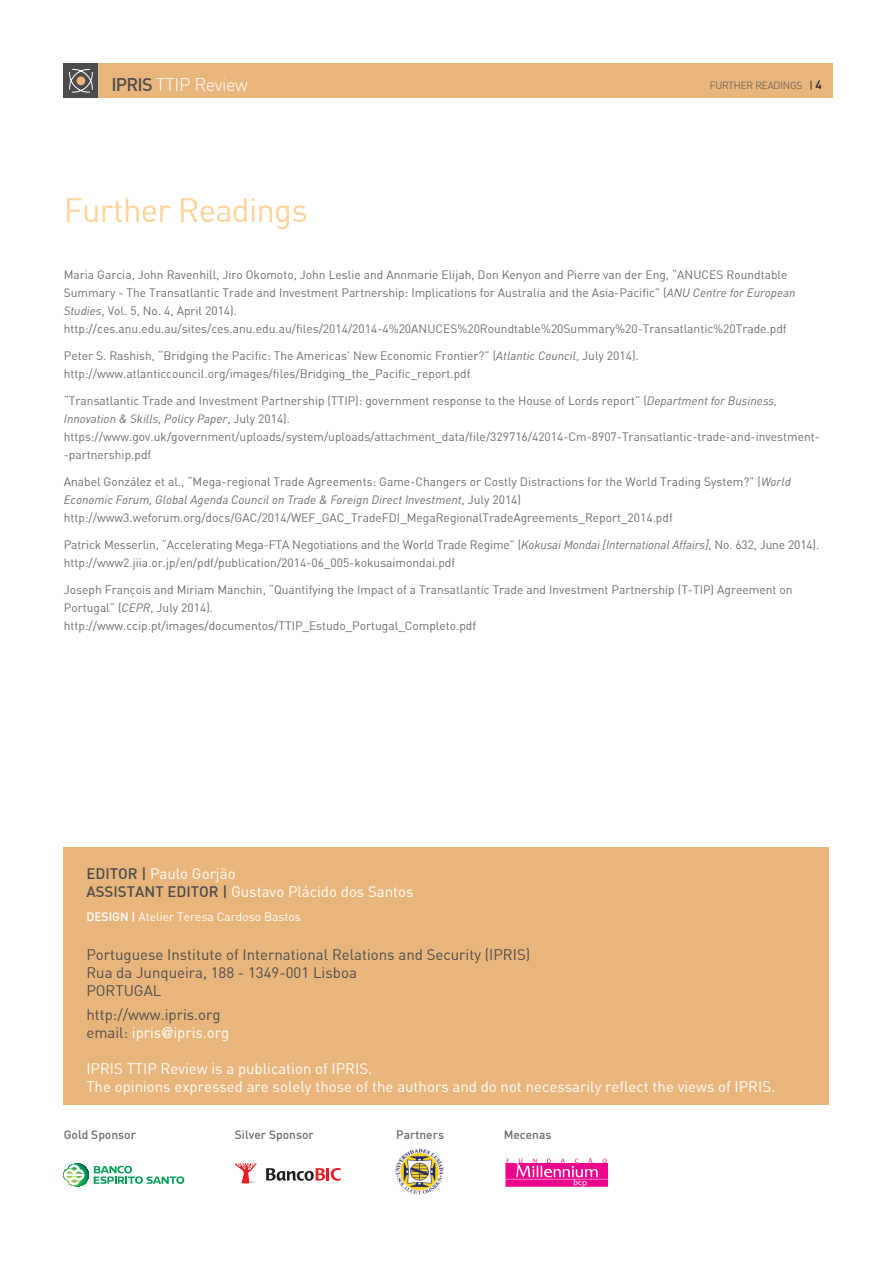
<style>
.page{position:relative;width:893px;height:1263px;background:#fff}
.page>*{position:absolute;margin:0;border:0;box-sizing:border-box;transform-origin:0 0}
.t1{font:33px "DIN Regular";letter-spacing:-.025em;color:#fdd399}
.t2{font:300 18px "DIN";letter-spacing:-.02em;color:#fff}
.t3{font:15px/18px "DIN Regular";color:#fff}
.t4{font:15px/18px "DIN Regular";color:#4c4c4c}
.t5{font:15px "DIN Medium";color:#4c4c4c}
.t6{font:12px/18px "DIN Regular";color:#6c6d70}
.t7{font:italic 12px "DIN";color:#6c6d70}
.t8{font:12px "DIN Medium";color:#6c6d70}
.t9{font:12px "DIN Regular";color:#fff}
.t10{font:10.5px "DIN Regular";color:#231f20}
.t11{font:300 10.2px "DIN";letter-spacing:-.02em;color:#4c4c4c}
.s1{font-family:"DIN Medium";font-weight:400;color:#4c4c4c}
.s2{font-family:"DIN Medium";font-size:12px}
.s3{font-family:"DIN";font-style:italic}
.s4{font-family:"DIN Regular";font-style:normal}
.s5{font-family:"DIN Medium";color:#4c4c4c}
.s6{font-family:"DIN Medium"}
.s7{color:#fff}
.s8{font-family:"Helvetica Neue";font-weight:500;color:#fff}
</style>
<div class="page">
<div style="left:97px;top:64px;width:735px;height:34px;background:#e8b67c"></div>
<div style="left:64px;top:64px;width:34px;height:34px;background:#4c4c4c"></div>
<svg style="left:69px;top:69px;width:24px;height:23px"></svg>
<div style="left:64px;top:847px;width:765px;height:258px;background:#e8b67c"></div>
<svg style="left:234px;top:1163px;width:23px;height:21px"></svg>
<svg style="left:266px;top:1168px;width:75px;height:13px"></svg>
<svg style="left:63px;top:1163px;width:121px;height:23px"></svg>
<img style="left:395px;top:1148px;width:49px;height:46px">
<svg style="left:505px;top:1157px;width:103px;height:30px"></svg>
<h2 class="t2" style="left:111px;top:74px;width:138px"><span class="s1">IPRIS</span> TTIP Review</h2>
<p class="t11" style="left:710px;top:79px;width:59px">FU RTHER READ</p>
<p class="t11" style="left:780px;top:79px;width:10px">INGS</p>
<p class="t10" style="left:810px;top:79px;width:14px">|<span class="s2">4</span></p>
<h1 class="t1" style="left:64px;top:189px;width:245px">Further Readings</h1>
<p class="t6" style="left:64px;top:265px;width:733px">Maria Garcia, John Ravenhill, Jiro Okomoto, John Leslie and Annmarie Elijah, Don Kenyon and Pierre van der Eng, “ANUCES Roundtable Summary - The Transatlantic Trade and Investment Partnership: Implications for Australia and the Asia-Pacific” (<span class="s3">ANU Centre for European Studies</span>, Vol. 5, No. 4, April 2014). http://ces.anu.edu.au/sites/ces.anu.edu.au/files/2014/2014-4%20ANUCES%20Roundtable%20Summary%20-Transatlantic%20Trade.pdf</p>
<p class="t6" style="left:64px;top:346px;width:576px">Peter S. Rashish, “Bridging the Pacific: The Americas’ New Economic Frontier?” (<span class="s3">Atlantic Council</span>, July 2014). http://www.atlanticcouncil.org/images/files/Bridging_the_Pacific_report.pdf</p>
<p class="t6" style="left:64px;top:391px;width:715px">“Transatlantic Trade and Investment Partnership (TTIP): government response to the House of Lords report” (<span class="s3">Department for Business,</span></p>
<p class="t7" style="left:64px;top:411px;width:228px">Innovation &amp; Skills, Policy Paper<span class="s4">, July 2014).</span></p>
<p class="t6" style="left:64px;top:427px;width:758px">https://www.gov.uk/government/uploads/system/uploads/attachment_data/file/329716/42014-Cm-8907-Transatlantic-trade-and-investment--partnership.pdf</p>
<p class="t6" style="left:64px;top:472px;width:729px">Anabel González et al., “Mega-regional Trade Agreements: Game-Changers or Costly Distractions for the World Trading System?” (<span class="s3">World</span></p>
<p class="t7" style="left:64px;top:492px;width:459px">Economic Forum, Global Agenda Council on Trade &amp; Foreign Direct Investment<span class="s4">, July 2014)</span></p>
<p class="t6" style="left:64px;top:508px;width:610px">http://www3.weforum.org/docs/GAC/2014/WEF_GAC_TradeFDI_MegaRegionalTradeAgreements_Report_2014.pdf</p>
<p class="t6" style="left:64px;top:535px;width:757px">Patrick Messerlin, “Accelerating Mega-FTA Negotiations and the World Trade Regime” (<span class="s3">Kokusai Mondai [International Affairs]</span>, No. 632, June 2014). http://www2.jiia.or.jp/en/pdf/publication/2014-06_005-kokusaimondai.pdf</p>
<p class="t6" style="left:64px;top:580px;width:730px">Joseph François and Miriam Manchin, “Quantifying the Impact of a Transatlantic Trade and Investment Partnership (T-TIP) Agreement on<br>Portugal” (<span class="s3">CEPR</span>, July 2014).<br>http://www.ccip.pt/images/documentos/TTIP_Estudo_Portugal_Completo.pdf</p>
<p class="t3" style="left:86px;top:865px;width:151px"><span class="s5">Editor |</span> Paulo Gorjão</p>
<p class="t5" style="left:86px;top:882px;width:18px">assis</p>
<p class="t3" style="left:127px;top:883px;width:288px"><span class="s5">tant editor |</span> Gustavo Plácido dos Santos</p>
<p class="t9" style="left:86px;top:909px;width:216px"><span class="s6">D ESIGN |</span> Atelier Teresa Cardoso Bastos</p>
<p class="t4" style="left:86px;top:946px;width:445px">Portuguese Institute of International Relations and Security (IPRIS)<br>Rua da Junqueira, 188 - 1349-001 Lisboa<br>PORTUGAL</p>
<p class="t4" style="left:86px;top:1006px;width:144px">http://www.ipris.org email: <span class="s7">ipris</span><span class="s8">@</span><span class="s7">ipris.org</span></p>
<p class="t3" style="left:86px;top:1060px;width:690px">IPRIS TTIP Review is a publication of IPRIS.<br>The opinions expressed are solely those of the authors and do not necessarily reflect the views of IPRIS.</p>
<p class="t8" style="left:64px;top:1127px;width:74px">Gold Sponsor</p>
<p class="t8" style="left:235px;top:1127px;width:80px">Silver Sponsor</p>
<p class="t8" style="left:396px;top:1127px;width:49px">Partners</p>
<p class="t8" style="left:504px;top:1127px;width:49px">Mecenas</p>
</div>
